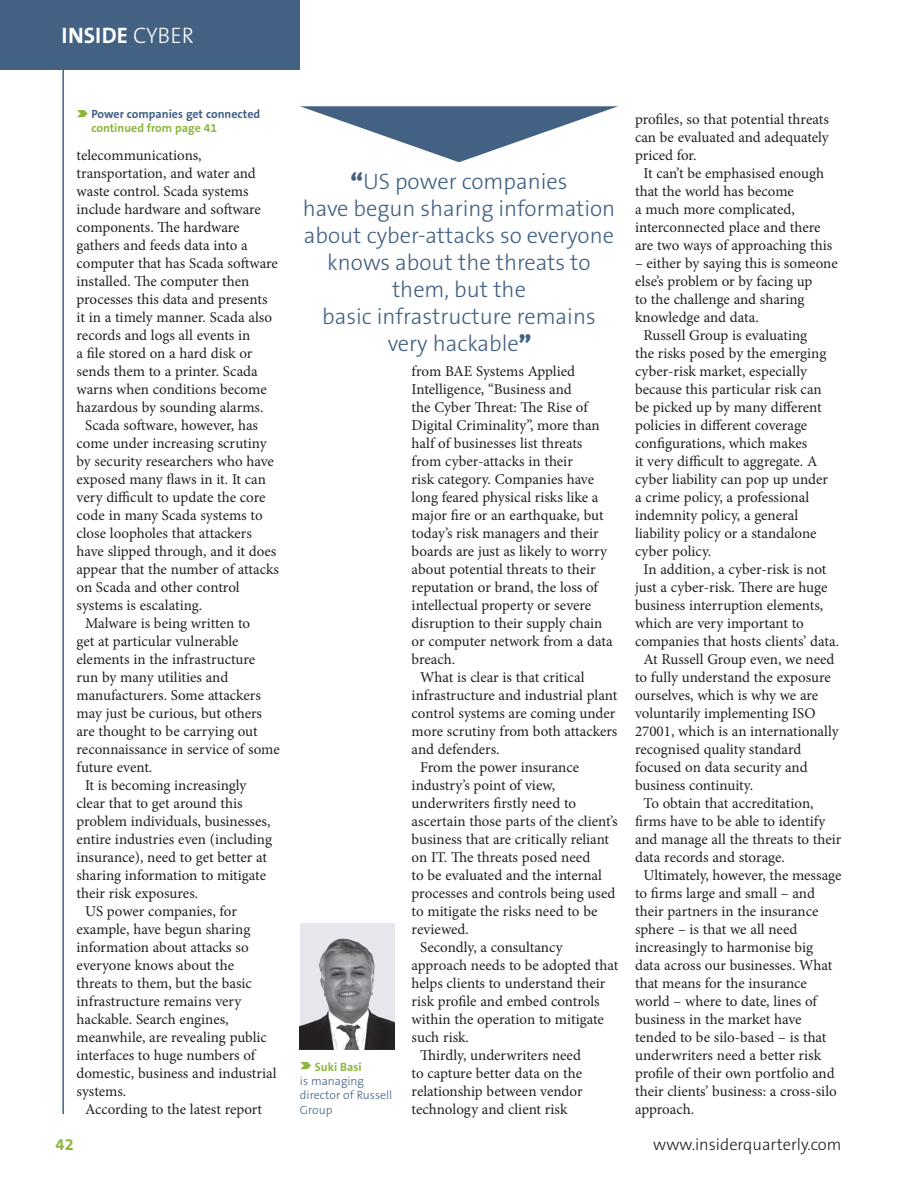
<style>
.page{position:relative;width:918px;height:1188px;background:#fff}
.page>*{position:absolute;margin:0;border:0;box-sizing:border-box;transform-origin:0 0}
._10_Pull_Quote{font:300 22.5px/27px "The Sans B3";color:#426183;text-align:center}
._06_Table_copy{font:700 22.5px "The Sans B7";color:#fff}
.t1{font:300 16.5px "The Sans B3";color:#231f20}
.t2{font:700 16.5px "The Sans B7";color:#8eb63e}
._01_Body_Copy{font:15px/18px "Minion Pro";color:#231f20}
._06_Caption{font:700 12px/14.2px "The Sans B7";color:#426183}
._06_Caption-2{font:300 12px/14.2px "The Sans B3";color:#426183}
.s1{font-family:"The Sans B3";font-weight:300}
.s2{font-family:"Geometric Arrows";font-weight:400;font-size:13.5px;color:#8eb63e}
.s3{color:#8eb63e}
.s4{font-family:"The Sans B9";font-weight:900}
.s5{font-family:"The Sans B7";font-weight:700;color:#8eb63e}
</style>
<div class="page">
<hr style="left:62px;top:70px;width:2px;height:1044px;background:#426183">
<div style="left:0;top:0;width:300px;height:70px;background:#426183"></div>
<svg style="left:300px;top:106px;width:318px;height:56px"></svg>
<div style="left:300px;top:923px;width:95px;height:126px;background:#e6e7ec"></div>
<img style="left:300px;top:938px;width:95px;height:111px">
<p class="_06_Table_copy" style="left:62px;top:23px;width:134px">INSIDE <span class="s1">CYBER</span></p>
<p class="_06_Caption" style="left:91px;top:107px;width:170px;text-indent:-15px"><span class="s2">O</span> Power companies get connected <span class="s3">continued from page 41</span></p>
<p class="_01_Body_Copy" style="left:77px;top:147px;width:203px">telecommunications, transportation, and water and waste control. Scada systems include hardware and software components. The hardware gathers and feeds data into a computer that has Scada software installed. The computer then processes this data and presents it in a timely manner. Scada also records and logs all events in<br>a file stored on a hard disk or sends them to a printer. Scada warns when conditions become hazardous by sounding alarms.</p>
<p class="_01_Body_Copy" style="left:77px;top:417px;width:204px;text-indent:9px">Scada software, however, has come under increasing scrutiny by security researchers who have exposed many flaws in it. It can very difficult to update the core code in many Scada systems to close loopholes that attackers have slipped through, and it does appear that the number of attacks on Scada and other control systems is escalating.</p>
<p class="_01_Body_Copy" style="left:77px;top:615px;width:205px;text-indent:9px">Malware is being written to<br>get at particular vulnerable elements in the infrastructure run by many utilities and manufacturers. Some attackers may just be curious, but others are thought to be carrying out reconnaissance in service of some future event.</p>
<p class="_01_Body_Copy" style="left:77px;top:777px;width:197px;text-indent:9px">It is becoming increasingly clear that to get around this problem individuals, businesses, entire industries even (including insurance), need to get better at sharing information to mitigate their risk exposures.</p>
<p class="_01_Body_Copy" style="left:77px;top:903px;width:202px;text-indent:9px">US power companies, for example, have begun sharing information about attacks so everyone knows about the threats to them, but the basic infrastructure remains very hackable. Search engines, meanwhile, are revealing public interfaces to huge numbers of domestic, business and industrial systems.</p>
<p class="_01_Body_Copy" style="left:85px;top:1101px;width:179px">According to the latest report</p>
<p class="_10_Pull_Quote" style="left:303px;top:168px;width:314px"><span class="s4">“</span>US power companies<br>have begun sharing information about cyber-attacks so everyone knows about the threats to them, but the<br>basic infrastructure remains very hackable<span class="s4">”</span></p>
<p class="_06_Caption-2" style="left:300px;top:1060px;width:94px"><span class="s2">O</span> <span class="s5">Suki Basi<br></span>is managing director of Russell<br>Group</p>
<p class="_01_Body_Copy" style="left:412px;top:363px;width:203px">from BAE Systems Applied<br>Intelligence, “Business and<br>the Cyber Threat: The Rise of<br>Digital Criminality”, more than half of businesses list threats from cyber-attacks in their<br>risk category. Companies have long feared physical risks like a major fire or an earthquake, but today’s risk managers and their boards are just as likely to worry about potential threats to their reputation or brand, the loss of intellectual property or severe disruption to their supply chain or computer network from a data breach.</p>
<p class="_01_Body_Copy" style="left:412px;top:669px;width:207px;text-indent:9px">What is clear is that critical infrastructure and industrial plant control systems are coming under more scrutiny from both attackers and defenders.</p>
<p class="_01_Body_Copy" style="left:412px;top:759px;width:207px;text-indent:9px">From the power insurance industry’s point of view, underwriters firstly need to ascertain those parts of the client’s business that are critically reliant on IT. The threats posed need<br>to be evaluated and the internal processes and controls being used to mitigate the risks need to be reviewed.</p>
<p class="_01_Body_Copy" style="left:412px;top:939px;width:208px;text-indent:9px">Secondly, a consultancy approach needs to be adopted that helps clients to understand their risk profile and embed controls within the operation to mitigate such risk.</p>
<p class="_01_Body_Copy" style="left:412px;top:1047px;width:172px;text-align:justify;text-indent:9px">Thirdly, underwriters need to capture better data on the relationship between vendor technology and client risk</p>
<p class="_01_Body_Copy" style="left:635px;top:111px;width:195px;text-align:justify">profiles, so that potential threats can be evaluated and adequately priced for.</p>
<p class="_01_Body_Copy" style="left:635px;top:165px;width:199px;text-indent:9px">It can’t be emphasised enough that the world has become<br>a much more complicated, interconnected place and there are two ways of approaching this</p>
<p class="_01_Body_Copy" style="left:635px;top:255px;width:204px">– either by saying this is someone else’s problem or by facing up<br>to the challenge and sharing knowledge and data.</p>
<p class="_01_Body_Copy" style="left:635px;top:327px;width:195px;text-indent:9px">Russell Group is evaluating the risks posed by the emerging cyber-risk market, especially because this particular risk can be picked up by many different policies in different coverage configurations, which makes<br>it very difficult to aggregate. A cyber liability can pop up under a crime policy, a professional indemnity policy, a general liability policy or a standalone cyber policy.</p>
<p class="_01_Body_Copy" style="left:635px;top:561px;width:206px;text-indent:9px">In addition, a cyber-risk is not just a cyber-risk. There are huge business interruption elements, which are very important to companies that hosts clients’ data.</p>
<p class="_01_Body_Copy" style="left:635px;top:651px;width:205px;text-indent:9px">At Russell Group even, we need to fully understand the exposure ourselves, which is why we are voluntarily implementing ISO<br>27001, which is an internationally recognised quality standard focused on data security and business continuity.</p>
<p class="_01_Body_Copy" style="left:635px;top:795px;width:208px;text-indent:9px">To obtain that accreditation, firms have to be able to identify and manage all the threats to their data records and storage.</p>
<p class="_01_Body_Copy" style="left:635px;top:867px;width:208px;text-indent:9px">Ultimately, however, the message to firms large and small – and their partners in the insurance sphere – is that we all need increasingly to harmonise big data across our businesses. What that means for the insurance world – where to date, lines of business in the market have tended to be silo-based – is that underwriters need a better risk profile of their own portfolio and their clients’ business: a cross-silo approach.</p>
<p class="t2" style="left:56px;top:1136px;width:20px">42</p>
<p class="t1" style="left:653px;top:1136px;width:190px">www.insiderquarterly.com</p>
</div>
